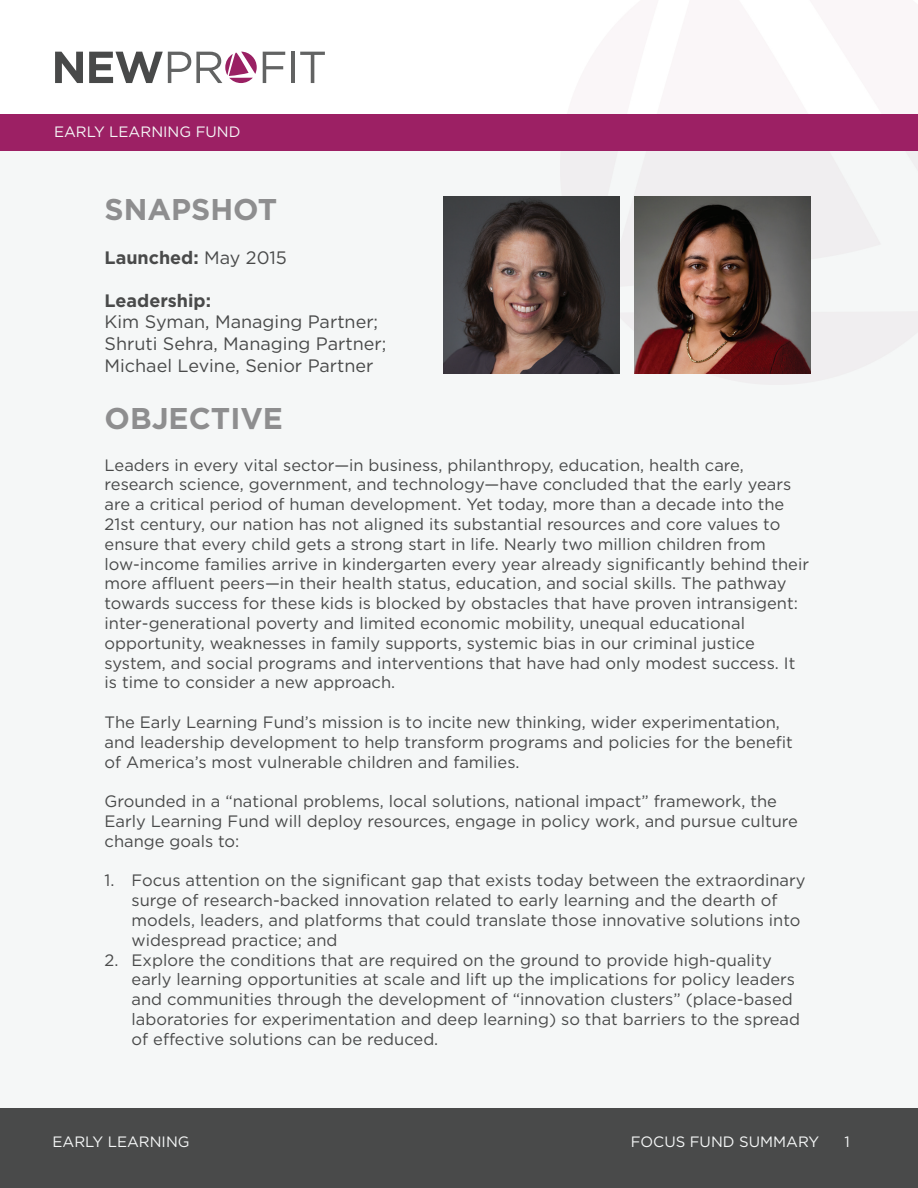
<style>
.page{position:relative;width:918px;height:1188px;background:#fff}
.page>*{position:absolute;margin:0;border:0;box-sizing:border-box;transform-origin:0 0}
.t1{font:700 30px "Gotham";color:#8e8e8f}
.t2{font:18px/21.6px "Gotham";color:#494a4a}
.t3{font:700 18px "Gotham";color:#494a4a}
.t4{font:16.5px/19.8px "Gotham";color:#494a4a}
.t5{font:15px "Gotham";color:#f5f7f7}
.s1{font-weight:400}
</style>
<div class="page">
<div style="left:0;top:135px;width:918px;height:993px;background:#f5f7f7"></div>
<img style="left:561px;top:196px;width:250px;height:178px">
<svg style="left:263px;top:52px;width:22px;height:31px"></svg>
<hr style="left:291px;top:52px;width:4px;height:31px;background:#626363">
<svg style="left:300px;top:52px;width:25px;height:31px"></svg>
<svg style="left:55px;top:52px;width:202px;height:31px"></svg>
<div style="left:0;top:114px;width:918px;height:37px;background:#9c2064"></div>
<div style="left:0;top:1108px;width:918px;height:80px;background:#494a4a"></div>
<img style="left:443px;top:196px;width:176px;height:177px">
<img style="left:634px;top:196px;width:176px;height:177px">
<p class="t5" style="left:54px;top:122px;width:188px">EARLY LEARNING FUND</p>
<h1 class="t1" style="left:105px;top:190px;width:174px">SNAPSHOT</h1>
<p class="t3" style="left:105px;top:245px;width:184px">Launched: <span class="s1">May 2015</span></p>
<p class="t3" style="left:105px;top:289px;width:108px">Leadership:</p>
<p class="t2" style="left:105px;top:311px;width:283px">Kim Syman, Managing Partner;<br>Shruti Sehra, Managing Partner;<br>Michael Levine, Senior Partner</p>
<h1 class="t1" style="left:105px;top:399px;width:180px">OBJECTIVE</h1>
<p class="t4" style="left:105px;top:455px;width:706px">Leaders in every vital sector—in business, philanthropy, education, health care, research science, government, and technology—have concluded that the early years are a critical period of human development. Yet today, more than a decade into the 21st century, our nation has not aligned its substantial resources and core values to ensure that every child gets a strong start in life. Nearly two million children from low-income families arrive in kindergarten every year already significantly behind their more affluent peers—in their health status, education, and social skills. The pathway towards success for these kids is blocked by obstacles that have proven intransigent: inter-generational poverty and limited economic mobility, unequal educational opportunity, weaknesses in family supports, systemic bias in our criminal justice system, and social programs and interventions that have had only modest success. It is time to consider a new approach.</p>
<p class="t4" style="left:105px;top:712px;width:690px">The Early Learning Fund’s mission is to incite new thinking, wider experimentation, and leadership development to help transform programs and policies for the benefit of America’s most vulnerable children and families.</p>
<p class="t4" style="left:105px;top:791px;width:695px">Grounded in a “national problems, local solutions, national impact” framework, the<br>Early Learning Fund will deploy resources, engage in policy work, and pursue culture change goals to:</p>
<p class="t4" style="left:132px;top:870px;width:676px;text-indent:-27px">1. Focus attention on the significant gap that exists today between the extraordinary surge of research-backed innovation related to early learning and the dearth of models, leaders, and platforms that could translate those innovative solutions into widespread practice; and</p>
<p class="t4" style="left:132px;top:950px;width:670px;text-indent:-27px">2. Explore the conditions that are required on the ground to provide high-quality early learning opportunities at scale and lift up the implications for policy leaders and communities through the development of “innovation clusters” (place-based laboratories for experimentation and deep learning) so that barriers to the spread of effective solutions can be reduced.</p>
<p class="t5" style="left:52px;top:1132px;width:139px">EARLY LEARNING</p>
<p class="t5" style="left:631px;top:1132px;width:190px">FOCUS FUND SUMMARY</p>
<p class="t5" style="left:844px;top:1133px;width:7px">1</p>
</div>
